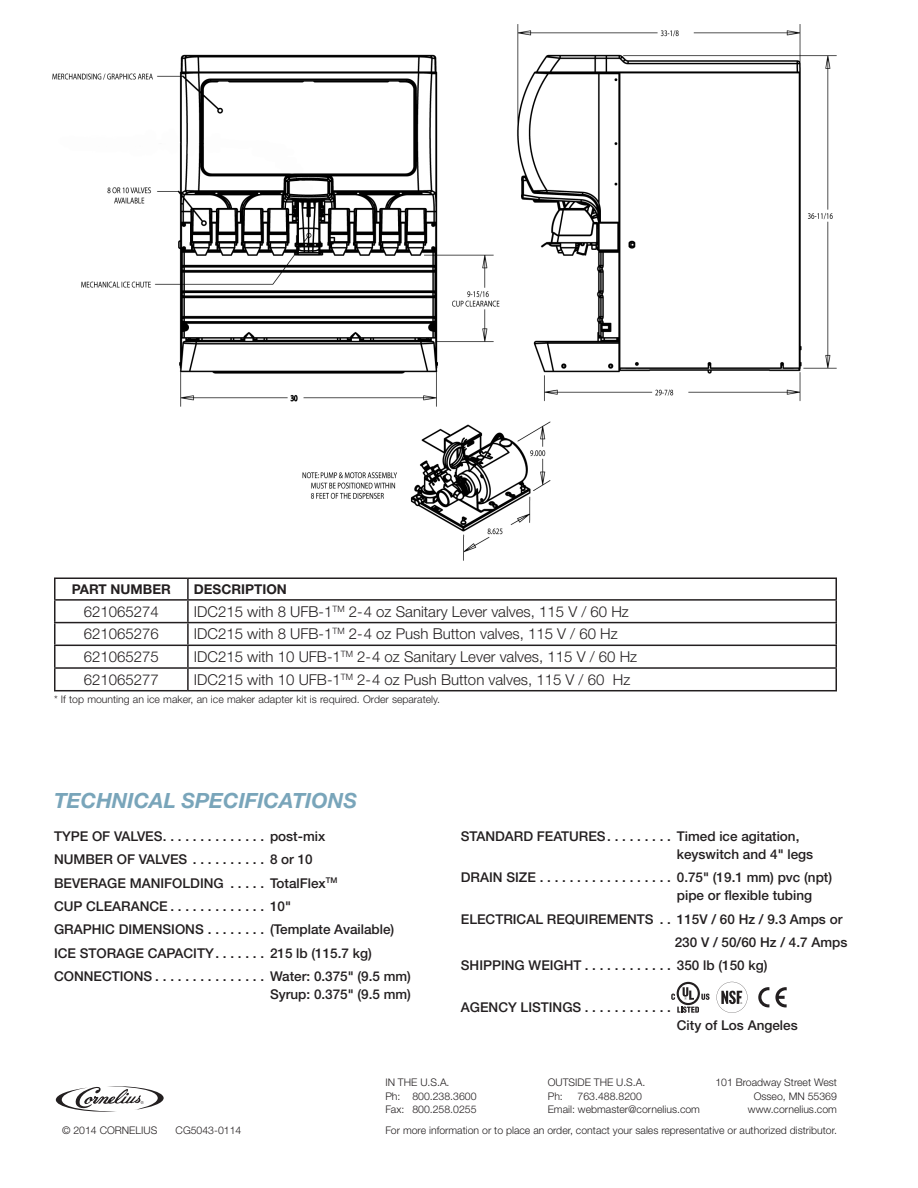
<style>
.page{position:relative;width:918px;height:1188px;background:#fff}
.page>*{position:absolute;margin:0;border:0;box-sizing:border-box;transform-origin:0 0}
._6-SPECHEAD{font:italic 700 21px "Helvetica Neue LT Std";color:#79a5ba}
._5-Table{font:300 15px "Helvetica Neue LT Std";color:#231f20}
._7-Specs{font:500 13.5px/18px "Helvetica Neue LT Std";color:#231f20}
._4-TABLEHEAD{font:700 13.5px "Helvetica Neue LT Std";color:#231f20}
._8-Legal{font:300 10.5px/13.5px "Helvetica Neue LT Std";color:#231f20}
</style>
<div class="page">
<svg style="left:56px;top:1086px;width:108px;height:26px"></svg>
<img style="left:52px;top:24px;width:785px;height:537px">
<svg style="left:717px;top:982px;width:30px;height:31px"></svg>
<svg style="left:775px;top:987px;width:12px;height:20px"></svg>
<svg style="left:758px;top:987px;width:11px;height:20px"></svg>
<svg style="left:671px;top:982px;width:39px;height:31px"></svg>
<hr style="left:54px;top:578px;width:134px;height:1px;background:#231f20">
<hr style="left:54px;top:579px;width:2px;height:20px;background:#231f20">
<hr style="left:188px;top:578px;width:649px;height:1px;background:#231f20">
<hr style="left:187px;top:579px;width:2px;height:20px;background:#231f20">
<hr style="left:54px;top:599px;width:134px;height:2px;background:#231f20">
<hr style="left:54px;top:601px;width:2px;height:21px;background:#231f20">
<hr style="left:188px;top:599px;width:649px;height:2px;background:#231f20">
<hr style="left:187px;top:601px;width:2px;height:21px;background:#231f20">
<hr style="left:54px;top:622px;width:134px;height:1px;background:#231f20">
<hr style="left:54px;top:623px;width:2px;height:22px;background:#231f20">
<hr style="left:188px;top:622px;width:649px;height:1px;background:#231f20">
<hr style="left:187px;top:623px;width:2px;height:22px;background:#231f20">
<hr style="left:54px;top:645px;width:134px;height:1px;background:#231f20">
<hr style="left:54px;top:646px;width:2px;height:21px;background:#231f20">
<hr style="left:188px;top:645px;width:649px;height:1px;background:#231f20">
<hr style="left:187px;top:646px;width:2px;height:21px;background:#231f20">
<hr style="left:54px;top:667px;width:134px;height:2px;background:#231f20">
<hr style="left:54px;top:669px;width:2px;height:21px;background:#231f20">
<hr style="left:188px;top:667px;width:649px;height:2px;background:#231f20">
<hr style="left:187px;top:669px;width:2px;height:21px;background:#231f20">
<svg style="left:836px;top:579px;width:1px;height:111px"></svg>
<hr style="left:54px;top:690px;width:134px;height:1px;background:#231f20">
<hr style="left:188px;top:690px;width:649px;height:1px;background:#231f20">
<p class="_4-TABLEHEAD" style="left:72px;top:581px;width:101px">PART NUMBER</p>
<p class="_4-TABLEHEAD" style="left:194px;top:581px;width:94px">DESCRIPTION</p>
<p class="_5-Table" style="left:84px;top:602px;width:77px">621065274</p>
<p class="_5-Table" style="left:194px;top:602px;width:437px">IDC215 with 8 UFB-1<sup>TM</sup> 2-4 oz Sanitary Lever valves, 115 V / 60 Hz</p>
<p class="_5-Table" style="left:84px;top:625px;width:77px">621065276</p>
<p class="_5-Table" style="left:194px;top:625px;width:425px">IDC215 with 8 UFB-1<sup>TM</sup> 2-4 oz Push Button valves, 115 V / 60 Hz</p>
<p class="_5-Table" style="left:84px;top:648px;width:77px">621065275</p>
<p class="_5-Table" style="left:194px;top:648px;width:445px">IDC215 with 10 UFB-1<sup>TM</sup> 2-4 oz Sanitary Lever valves, 115 V / 60 Hz</p>
<p class="_5-Table" style="left:84px;top:670px;width:77px">621065277</p>
<p class="_5-Table" style="left:194px;top:670px;width:438px">IDC215 with 10 UFB-1<sup>TM</sup> 2-4 oz Push Button valves, 115 V / 60 Hz</p>
<p class="_8-Legal" style="left:54px;top:693px;width:388px">* If top mounting an ice maker, an ice maker adapter kit is required. Order separately.</p>
<p class="_6-SPECHEAD" style="left:54px;top:788px;width:304px">TECHNICAL SPECIFICATIONS</p>
<p class="_7-Specs" style="left:54px;top:827px;width:273px">TYPE OF VALVES . . . . . . . . . . . . . . post-mix</p>
<p class="_7-Specs" style="left:54px;top:850px;width:260px">NUMBER OF VALVES . . . . . . . . . . 8 or 10</p>
<p class="_7-Specs" style="left:54px;top:874px;width:285px">BEVERAGE MANIFOLDING . . . . . TotalFlex<sup>TM</sup></p>
<p class="_7-Specs" style="left:54px;top:897px;width:239px">CUP CLEARANCE . . . . . . . . . . . . . 10"</p>
<p class="_7-Specs" style="left:54px;top:921px;width:342px">GRAPHIC DIMENSIONS . . . . . . . . (Template Available)</p>
<p class="_7-Specs" style="left:54px;top:944px;width:319px">ICE STORAGE CAPACITY . . . . . . . 215 lb (115.7 kg)</p>
<p class="_7-Specs" style="left:54px;top:967px;width:359px;text-align:right">CONNECTIONS . . . . . . . . . . . . . . . Water: 0.375" (9.5 mm)<br>Syrup: 0.375" (9.5 mm)</p>
<p class="_7-Specs" style="left:677px;top:827px;width:138px;text-indent:-216px">STANDARD FEATURES . . . . . . . . . Timed ice agitation, keyswitch and 4" legs</p>
<p class="_7-Specs" style="left:677px;top:868px;width:157px;text-indent:-216px">DRAIN SIZE . . . . . . . . . . . . . . . . . . 0.75" (19.1 mm) pvc (npt) pipe or flexible tubing</p>
<p class="_7-Specs" style="left:461px;top:910px;width:383px">ELECTRICAL REQUIREMENTS . . 115V / 60 Hz / 9.3 Amps or</p>
<p class="_7-Specs" style="left:675px;top:933px;width:174px">230 V / 50/60 Hz / 4.7 Amps</p>
<p class="_7-Specs" style="left:461px;top:957px;width:308px">SHIPPING WEIGHT . . . . . . . . . . . . 350 lb (150 kg)</p>
<p class="_7-Specs" style="left:461px;top:998px;width:212px">AGENCY LISTINGS . . . . . . . . . . . .</p>
<p class="_7-Specs" style="left:677px;top:1016px;width:122px">City of Los Angeles</p>
<p class="_8-Legal" style="left:62px;top:1123px;width:97px">© 2014 CORNELIUS</p>
<p class="_8-Legal" style="left:176px;top:1123px;width:67px">CG5043-0114</p>
<p class="_8-Legal" style="left:385px;top:1075px;width:93px">IN THE U.S.A.<br>Ph: 800.238.3600<br>Fax: 800.258.0255</p>
<p class="_8-Legal" style="left:715px;top:1075px;width:123px;text-align:right">101 Broadway Street West<br>Osseo, MN 55369 www.cornelius.com</p>
<p class="_8-Legal" style="left:548px;top:1075px;width:99px">OUTSIDE THE U.S.A.<br>Ph:</p>
<p class="_8-Legal" style="left:548px;top:1089px;width:154px;text-indent:30px">763.488.8200<br>Email: webmaster@cornelius.com</p>
<p class="_8-Legal" style="left:385px;top:1123px;width:453px">For more information or to place an order, contact your sales representative or authorized distributor.</p>
</div>
